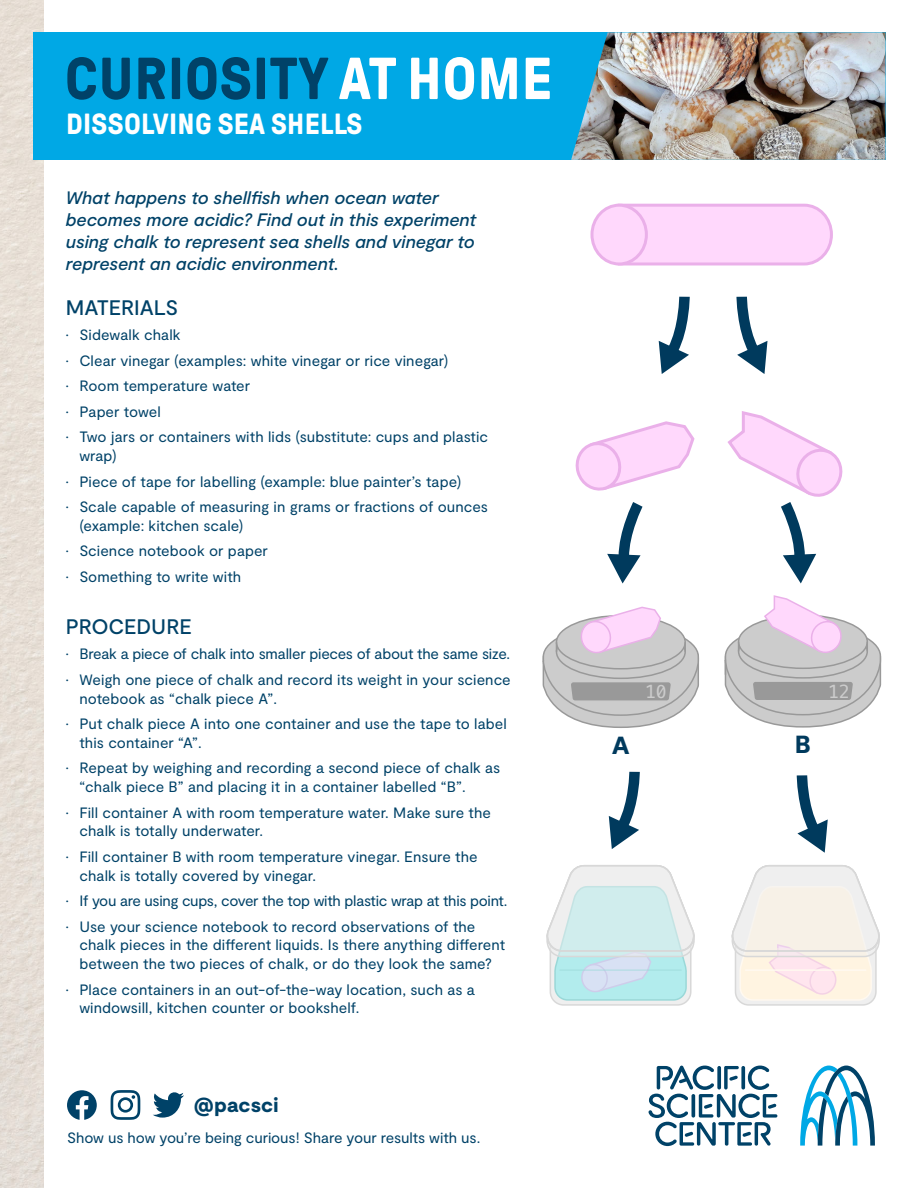
<style>
.page{position:relative;width:918px;height:1188px;background:#fff}
.page>*{position:absolute;margin:0;border:0;box-sizing:border-box;transform-origin:0 0}
.t1{font:700 59.1px "GT Pressura";letter-spacing:.01em;color:#004268}
.t2{font:700 29.1px "GT Pressura";letter-spacing:.01em;color:#fff}
.t3{font:900 24.75px "Moderat";color:#003a5d}
.t4{font:500 21px "Moderat";letter-spacing:-.005em;color:#004268}
.t5{font:900 20.4px "Moderat";letter-spacing:.01em;color:#004268}
.t6{font:italic 500 18px/21.8px "Moderat";letter-spacing:-.005em;color:#004268}
.t7{font:18px "Menlo";color:#ccc}
.t8{font:15px/18.8px "Moderat";color:#004268}
.t9{font:15px "Moderat";letter-spacing:-.02em;color:#004268}
.s1{color:#fff}
</style>
<div class="page">
<img style="left:0;top:0;width:44px;height:1188px">
<svg style="left:800px;top:1066px;width:75px;height:80px"></svg>
<svg style="left:648px;top:1065px;width:129px;height:81px"></svg>
<svg style="left:153px;top:1092px;width:31px;height:26px"></svg>
<svg style="left:111px;top:1090px;width:29px;height:30px"></svg>
<svg style="left:67px;top:1090px;width:30px;height:30px"></svg>
<div style="left:33px;top:32px;width:853px;height:128px;background:#00a8e5"></div>
<img style="left:571px;top:32px;width:315px;height:128px">
<svg style="left:659px;top:296px;width:31px;height:78px"></svg>
<svg style="left:736px;top:296px;width:32px;height:78px"></svg>
<svg style="left:609px;top:771px;width:31px;height:78px"></svg>
<svg style="left:796px;top:775px;width:32px;height:78px"></svg>
<svg style="left:546px;top:865px;width:149px;height:141px"></svg>
<svg style="left:731px;top:865px;width:149px;height:141px"></svg>
<svg style="left:616px;top:203px;width:217px;height:63px;background:#fcd5f9"></svg>
<div style="left:592px;top:205px;width:54px;height:59px;background:#ffd8fc;border-radius:50%"></div>
<div style="left:590px;top:204px;width:58px;height:61px;border:3px solid #eab0e9;border-radius:50%"></div>
<svg style="left:575px;top:421px;width:120px;height:162px"></svg>
<svg style="left:727px;top:411px;width:116px;height:172px"></svg>
<svg style="left:542px;top:606px;width:158px;height:122px"></svg>
<svg style="left:724px;top:595px;width:158px;height:133px"></svg>
<h1 class="t1" style="left:65px;top:47px;width:489px">CURIOSITY <span class="s1">AT HOME</span></h1>
<h2 class="t2" style="left:66px;top:108px;width:298px">DISSOLVING SEA SHELLS</h2>
<p class="t6" style="left:66px;top:188px;width:412px">What happens to shellfish when ocean water becomes more acidic? Find out in this experiment using chalk to represent sea shells and vinegar to represent an acidic environment.</p>
<h3 class="t4" style="left:66px;top:295px;width:114px">MATERIALS</h3>
<p class="t8" style="left:66px;top:326px;width:116px">• Sidewalk chalk</p>
<p class="t8" style="left:66px;top:352px;width:384px">• Clear vinegar (examples: white vinegar or rice vinegar)</p>
<p class="t8" style="left:66px;top:377px;width:186px">• Room temperature water</p>
<p class="t8" style="left:66px;top:403px;width:96px">• Paper towel</p>
<p class="t8" style="left:79px;top:428px;width:410px;text-indent:-14px">• Two jars or containers with lids (substitute: cups and plastic wrap)</p>
<p class="t8" style="left:66px;top:472px;width:397px">• Piece of tape for labelling (example: blue painter’s tape)</p>
<p class="t8" style="left:79px;top:498px;width:410px;text-indent:-14px">• Scale capable of measuring in grams or fractions of ounces (example: kitchen scale)</p>
<p class="t8" style="left:66px;top:542px;width:204px">• Science notebook or paper</p>
<p class="t8" style="left:66px;top:568px;width:177px">• Something to write with</p>
<h3 class="t4" style="left:66px;top:614px;width:127px">PROCEDURE</h3>
<p class="t8" style="left:66px;top:645px;width:446px">• Break a piece of chalk into smaller pieces of about the same size.</p>
<p class="t8" style="left:79px;top:671px;width:433px;text-indent:-14px">• Weigh one piece of chalk and record its weight in your science notebook as “chalk piece A”.</p>
<p class="t8" style="left:79px;top:715px;width:429px;text-indent:-14px">• Put chalk piece A into one container and use the tape to label this container “A”.</p>
<p class="t8" style="left:79px;top:759px;width:422px;text-indent:-14px">• Repeat by weighing and recording a second piece of chalk as “chalk piece B” and placing it in a container labelled “B”.</p>
<p class="t8" style="left:79px;top:803px;width:413px;text-indent:-14px">• Fill container A with room temperature water. Make sure the chalk is totally underwater.</p>
<p class="t8" style="left:79px;top:848px;width:400px;text-indent:-14px">• Fill container B with room temperature vinegar. Ensure the chalk is totally covered by vinegar.</p>
<p class="t9" style="left:66px;top:892px;width:443px">• If you are using cups, cover the top with plastic wrap at this point.</p>
<p class="t8" style="left:79px;top:917px;width:427px;text-indent:-14px">• Use your science notebook to record observations of the chalk pieces in the different liquids. Is there anything different between the two pieces of chalk, or do they look the same?</p>
<p class="t8" style="left:79px;top:980px;width:397px;text-indent:-14px">• Place containers in an out-of-the-way location, such as a windowsill, kitchen counter or bookshelf.</p>
<h3 class="t5" style="left:194px;top:1093px;width:86px">@pacsci</h3>
<p class="t8" style="left:67px;top:1129px;width:415px">Show us how you’re being curious! Share your results with us.</p>
<p class="t7" style="left:645px;top:679px;width:23px">10</p>
<p class="t7" style="left:828px;top:679px;width:23px">12</p>
<h3 class="t3" style="left:612px;top:731px;width:19px">A</h3>
<h3 class="t3" style="left:795px;top:730px;width:17px">B</h3>
</div>
